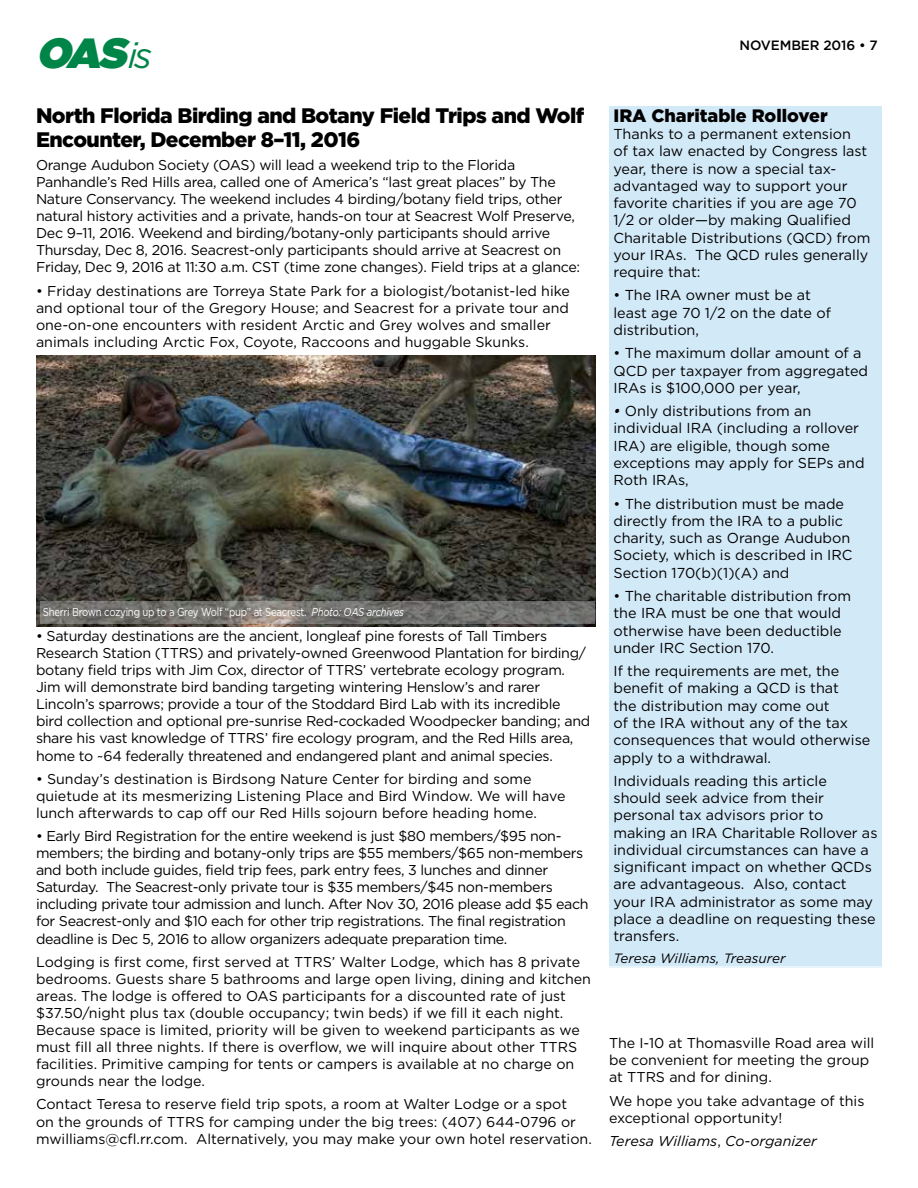
<style>
.page{position:relative;width:918px;height:1188px;background:#fff}
.page>*{position:absolute;margin:0;border:0;box-sizing:border-box;transform-origin:0 0}
.t1{font:italic 42px "Gotham Ultra";color:#008548}
.t2{font:900 21px/24px "Gotham";letter-spacing:-.025em;color:#000}
.t3{font:900 18px "Gotham";color:#020000}
.t4{font:14.4px/17.2px "Gotham";color:#020000}
.t5{font:14.25px/17.1px "Gotham";letter-spacing:-.02em;color:#000}
.t6{font:14.25px/17.1px "Gotham";color:#000}
.t7{font:italic 14.25px "Gotham";color:#000}
.t8{font:italic 13.5px "Gotham";color:#020000}
.t9{font:500 13.5px "Gotham";letter-spacing:-.01em;color:#000}
.t10{font:11.55px "Gotham";letter-spacing:-.025em;color:#fff;scale:.83 1}
.s1{font-family:"Gotham";font-size:36px}
.s2{font-style:italic}
.s3{font-weight:500;font-style:italic}
.s4{font-style:normal}
</style>
<div class="page">
<div style="left:609px;top:106px;width:273px;height:862px;background:#d2e9f8"></div>
<img style="left:36px;top:355px;width:560px;height:271px">
<svg style="left:40px;top:601px;width:556px;height:22px"></svg>
<div style="left:609px;top:967px;width:273px;height:185px;background:#fff"></div>
<h1 class="t1" style="left:36px;top:28px;width:117px">OAS<span class="s1">i s</span></h1>
<p class="t9" style="left:740px;top:37px;width:140px">NOVEMBER 2016 • 7</p>
<h2 class="t2" style="left:36px;top:103px;width:550px">North Florida Birding and Botany Field Trips and Wolf<br>Encounter, December 8–11, 2016</h2>
<p class="t5" style="left:36px;top:156px;width:546px">Orange Audubon Society (OAS) will lead a weekend trip to the Florida Panhandle’s Red Hills area, called one of America’s “last great places” by The Nature Conservancy. The weekend includes 4 birding/botany field trips, other natural history activities and a private, hands-on tour at Seacrest Wolf Preserve, Dec 9–11, 2016. Weekend and birding/botany-only participants should arrive Thursday, Dec 8, 2016. Seacrest-only participants should arrive at Seacrest on Friday, Dec 9, 2016 at 11:30 a.m. CST (time zone changes). Field trips at a glance:</p>
<p class="t6" style="left:36px;top:282px;width:535px">• Friday destinations are Torreya State Park for a biologist/botanist-led hike and optional tour of the Gregory House; and Seacrest for a private tour and one-on-one encounters with resident Arctic and Grey wolves and smaller animals including Arctic Fox, Coyote, Raccoons and huggable Skunks.</p>
<p class="t10" style="left:43px;top:606px;width:437px">Sherri Brown cozying up to a Grey Wolf “pup” at Seacrest. <span class="s2">Photo: OAS archives</span></p>
<p class="t5" style="left:36px;top:627px;width:556px">• Saturday destinations are the ancient, longleaf pine forests of Tall Timbers Research Station (TTRS) and privately-owned Greenwood Plantation for birding/ botany field trips with Jim Cox, director of TTRS’ vertebrate ecology program.<br>Jim will demonstrate bird banding targeting wintering Henslow’s and rarer Lincoln’s sparrows; provide a tour of the Stoddard Bird Lab with its incredible bird collection and optional pre-sunrise Red-cockaded Woodpecker banding; and share his vast knowledge of TTRS’ fire ecology program, and the Red Hills area, home to ~64 federally threatened and endangered plant and animal species.</p>
<p class="t6" style="left:36px;top:770px;width:531px">• Sunday’s destination is Birdsong Nature Center for birding and some quietude at its mesmerizing Listening Place and Bird Window. We will have lunch afterwards to cap off our Red Hills sojourn before heading home.</p>
<p class="t5" style="left:36px;top:827px;width:554px">• Early Bird Registration for the entire weekend is just $80 members/$95 non&shy;members; the birding and botany-only trips are $55 members/$65 non-members and both include guides, field trip fees, park entry fees, 3 lunches and dinner Saturday. The Seacrest-only private tour is $35 members/$45 non-members including private tour admission and lunch. After Nov 30, 2016 please add $5 each for Seacrest-only and $10 each for other trip registrations. The final registration deadline is Dec 5, 2016 to allow organizers adequate preparation time.</p>
<p class="t6" style="left:36px;top:953px;width:557px">Lodging is first come, first served at TTRS’ Walter Lodge, which has 8 private bedrooms. Guests share 5 bathrooms and large open living, dining and kitchen areas. The lodge is offered to OAS participants for a discounted rate of just $37.50/night plus tax (double occupancy; twin beds) if we fill it each night.<br>Because space is limited, priority will be given to weekend participants as we must fill all three nights. If there is overflow, we will inquire about other TTRS facilities. Primitive camping for tents or campers is available at no charge on grounds near the lodge.</p>
<p class="t6" style="left:36px;top:1096px;width:557px">Contact Teresa to reserve field trip spots, a room at Walter Lodge or a spot<br>on the grounds of TTRS for camping under the big trees: (407) 644-0796 or mwilliams@cfl.rr.com. Alternatively, you may make your own hotel reservation.</p>
<p class="t3" style="left:614px;top:105px;width:216px">IRA Charitable Rollover</p>
<p class="t4" style="left:614px;top:125px;width:258px">Thanks to a permanent extension<br>of tax law enacted by Congress last year, there is now a special tax&shy;advantaged way to support your favorite charities if you are age 70<br>1/2 or older—by making Qualified<br>Charitable Distributions (QCD) from your IRAs. The QCD rules generally require that:</p>
<p class="t4" style="left:614px;top:287px;width:219px">• The IRA owner must be at least age 70 1/2 on the date of distribution,</p>
<p class="t4" style="left:614px;top:344px;width:256px">• The maximum dollar amount of a<br>QCD per taxpayer from aggregated<br>IRAs is $100,000 per year,</p>
<p class="t4" style="left:614px;top:402px;width:253px"><span class="s3">•</span> Only distributions from an individual IRA (including a rollover<br>IRA) are eligible, though some exceptions may apply for SEPs and<br>Roth IRAs,</p>
<p class="t4" style="left:614px;top:495px;width:241px">• The distribution must be made directly from the IRA to a public charity, such as Orange Audubon<br>Society, which is described in IRC<br>Section 170(b)(1)(A) and</p>
<p class="t4" style="left:614px;top:587px;width:239px">• The charitable distribution from the IRA must be one that would otherwise have been deductible under IRC Section 170.</p>
<p class="t4" style="left:614px;top:662px;width:258px">If the requirements are met, the benefit of making a QCD is that<br>the distribution may come out<br>of the IRA without any of the tax consequences that would otherwise apply to a withdrawal.</p>
<p class="t4" style="left:614px;top:772px;width:266px">Individuals reading this article should seek advice from their personal tax advisors prior to making an IRA Charitable Rollover as individual circumstances can have a significant impact on whether QCDs are advantageous. Also, contact your IRA administrator as some may place a deadline on requesting these transfers.</p>
<p class="t8" style="left:614px;top:951px;width:174px">Teresa Williams, Treasurer</p>
<p class="t6" style="left:609px;top:1034px;width:267px">The I-10 at Thomasville Road area will be convenient for meeting the group at TTRS and for dining.</p>
<p class="t6" style="left:609px;top:1092px;width:257px">We hope you take advantage of this exceptional opportunity!</p>
<p class="t7" style="left:609px;top:1133px;width:210px">Teresa Williams<span class="s4">,</span> Co-organizer</p>
</div>
